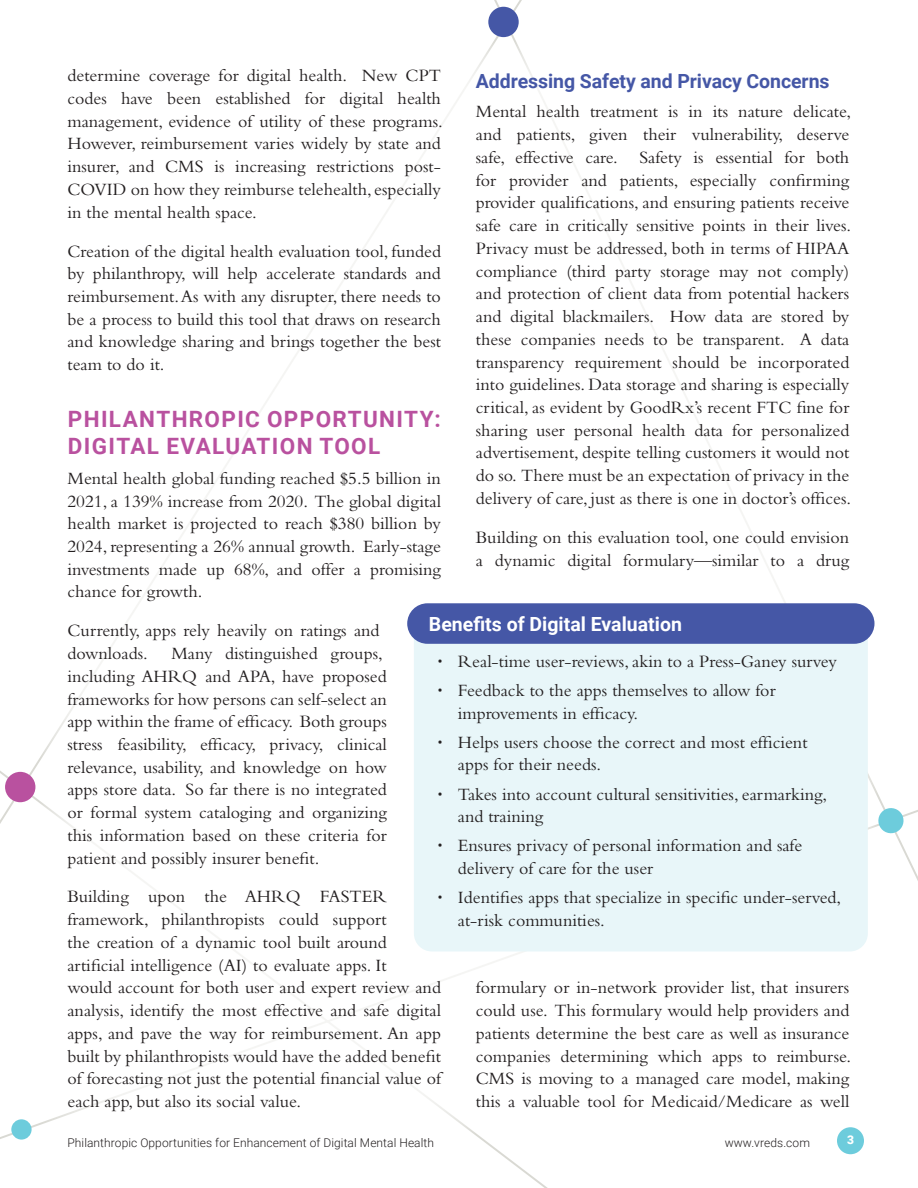
<style>
.page{position:relative;width:918px;height:1188px;background:#fff}
.page>*{position:absolute;margin:0;border:0;box-sizing:border-box;transform-origin:0 0}
.subtitle{font:700 22.5px/27.2px "Roboto";letter-spacing:.06em;color:#b9519f}
.subtitle-2{font:700 19.5px "Roboto";letter-spacing:-.005em;color:#4557a6}
.t1{font:700 19.5px "Roboto";color:#fff}
.t2{font:18px/22.6px "Bembo";color:#231f20}
.t3{font:300 12px "Roboto";letter-spacing:.005em;color:#231f20}
.t4{font:900 12px "Roboto";color:#fff}
.s1{font-family:"Roboto";font-weight:300;font-size:16.5px}
</style>
<div class="page">
<div style="left:488px;top:7px;width:31px;height:30px;background:#4557a6;border-radius:50%"></div>
<svg style="left:878px;top:806px;width:27px;height:29px"></svg>
<div style="left:5px;top:772px;width:30px;height:30px;background:#b9519f;border-radius:50%"></div>
<div style="left:11px;top:1119px;width:21px;height:21px;background:#6dccdc;border-radius:50%"></div>
<div style="left:837px;top:1127px;width:27px;height:27px;background:#6dccdc;border-radius:50%"></div>
<div style="left:414px;top:639px;width:454px;height:312px;background:#e8f6f9"></div>
<div style="left:407px;top:603px;width:467px;height:41px;background:#4557a6;border-radius:20px"></div>
<p class="t2" style="left:68px;top:64px;width:377px;text-align:justify">determine coverage for digital health. New CPT codes have been established for digital health management, evidence of utility of these programs.<br>However, reimbursement varies widely by state and insurer, and CMS is increasing restrictions post-COVID on how they reimburse telehealth, especially in the mental health space.</p>
<p class="t2" style="left:68px;top:239px;width:375px;text-align:justify">Creation of the digital health evaluation tool, funded by philanthropy, will help accelerate standards and reimbursement. As with any disrupter, there needs to be a process to build this tool that draws on research and knowledge sharing and brings together the best team to do it.</p>
<p class="subtitle-2" style="left:476px;top:67px;width:355px">Addressing Safety and Privacy Concerns</p>
<p class="t2" style="left:476px;top:100px;width:377px;text-align:justify">Mental health treatment is in its nature delicate, and patients, given their vulnerability, deserve safe, effective care. Safety is essential for both for provider and patients, especially confirming provider qualifications, and ensuring patients receive safe care in critically sensitive points in their lives.<br>Privacy must be addressed, both in terms of HIPAA compliance (third party storage may not comply) and protection of client data from potential hackers and digital blackmailers. How data are stored by these companies needs to be transparent. A data transparency requirement should be incorporated into guidelines. Data storage and sharing is especially critical, as evident by GoodRx’s recent FTC fine for sharing user personal health data for personalized advertisement, despite telling customers it would not do so. There must be an expectation of privacy in the delivery of care, just as there is one in doctor’s offices.</p>
<p class="t2" style="left:476px;top:525px;width:375px">Building on this evaluation tool, one could envision a dynamic digital formulary—similar to a drug</p>
<p class="subtitle" style="left:68px;top:405px;width:375px">PHILANTHROPIC OPPORTUNITY:<br>DIGITAL EVALUATION TOOL</p>
<p class="t2" style="left:68px;top:467px;width:375px;text-align:justify">Mental health global funding reached $5.5 billion in 2021, a 139% increase from 2020. The global digital health market is projected to reach $380 billion by 2024, representing a 26% annual growth. Early-stage investments made up 68%, and offer a promising chance for growth.</p>
<p class="t2" style="left:68px;top:619px;width:314px">Currently, apps rely heavily on ratings and downloads.</p>
<p class="t1" style="left:429px;top:610px;width:254px">Benefits of Digital Evaluation</p>
<p class="t2" style="left:438px;top:650px;width:401px"><span class="s1">•</span> Real-time user-reviews, akin to a Press-Ganey survey</p>
<p class="t2" style="left:458px;top:679px;width:319px;text-indent:-20px"><span class="s1">•</span> Feedback to the apps themselves to allow for improvements in efficacy.</p>
<p class="t2" style="left:458px;top:731px;width:351px;text-indent:-20px"><span class="s1">•</span> Helps users choose the correct and most efficient apps for their needs.</p>
<p class="t2" style="left:458px;top:782px;width:371px;text-indent:-20px"><span class="s1">•</span> Takes into account cultural sensitivities, earmarking, and training</p>
<p class="t2" style="left:458px;top:834px;width:346px;text-indent:-20px"><span class="s1">•</span> Ensures privacy of personal information and safe delivery of care for the user</p>
<p class="t2" style="left:458px;top:886px;width:385px;text-indent:-20px"><span class="s1">•</span> Identifies apps that specialize in specific under-served, at-risk communities.</p>
<p class="t2" style="left:68px;top:642px;width:321px;text-indent:104px">Many distinguished groups, including AHRQ and APA, have proposed frameworks for how persons can self-select an app within the frame of efficacy. Both groups stress feasibility, efficacy, privacy, clinical relevance, usability, and knowledge on how apps store data. So far there is no integrated or formal system cataloging and organizing this information based on these criteria for patient and possibly insurer benefit.</p>
<p class="t2" style="left:68px;top:885px;width:375px">Building upon the AHRQ FASTER framework, philanthropists could support<br>the creation of a dynamic tool built around artificial intelligence (AI) to evaluate apps. It<br>would account for both user and expert review and analysis, identify the most effective and safe digital apps, and pave the way for reimbursement. An app built by philanthropists would have the added benefit of forecasting not just the potential financial value of each app, but also its social value.</p>
<p class="t2" style="left:476px;top:976px;width:377px;text-align:justify">formulary or in-network provider list, that insurers could use. This formulary would help providers and patients determine the best care as well as insurance companies determining which apps to reimburse.<br>CMS is moving to a managed care model, making this a valuable tool for Medicaid/Medicare as well</p>
<p class="t3" style="left:68px;top:1135px;width:368px">Philanthropic Opportunities for Enhancement of Digital Mental Health</p>
<p class="t3" style="left:725px;top:1135px;width:87px">www.vreds.com</p>
<p class="t4" style="left:847px;top:1132px;width:8px">3</p>
</div>
